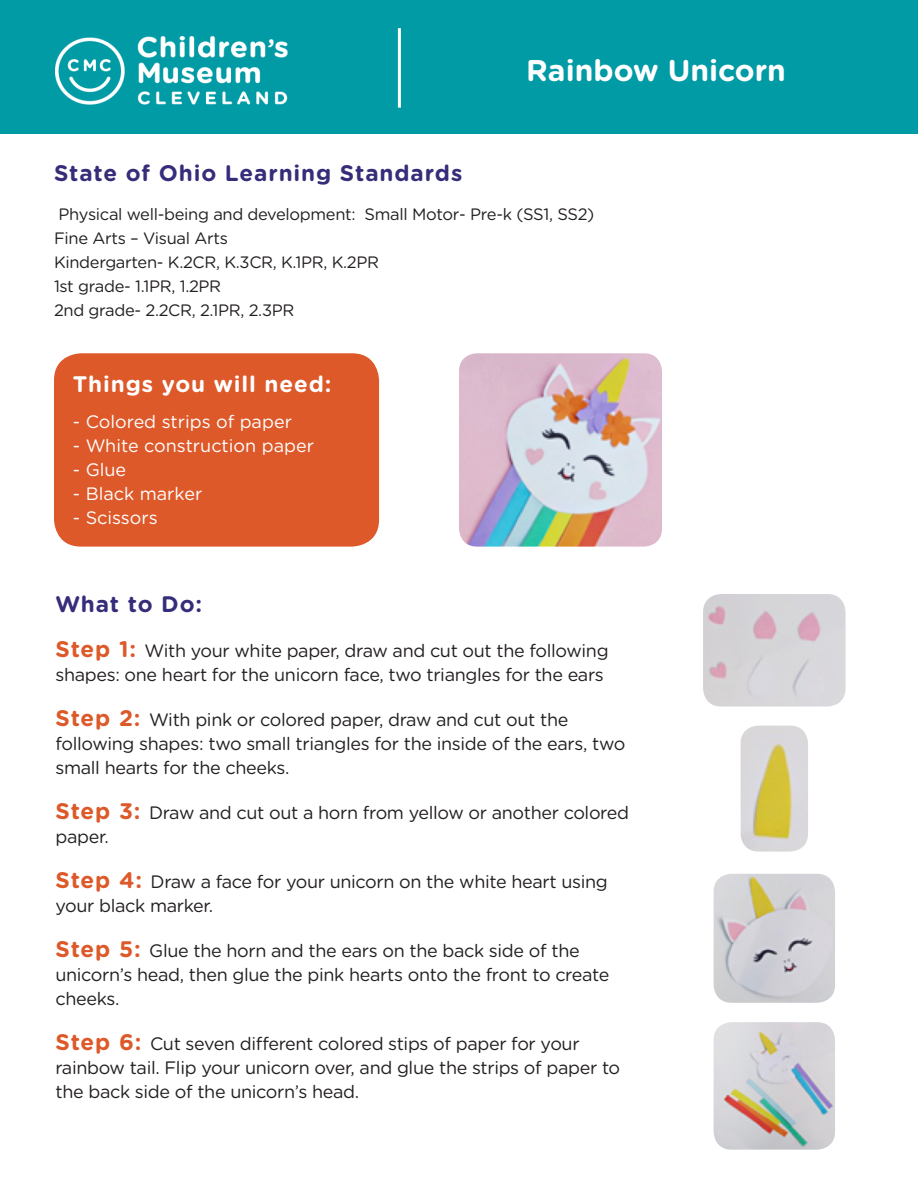
<style>
.page{position:relative;width:918px;height:1188px;background:#fff}
.page>*{position:absolute;margin:0;border:0;box-sizing:border-box;transform-origin:0 0}
.t1{font:700 30px "Gotham Rounded";color:#fff}
.t2{font:700 22.5px "Gotham Rounded";letter-spacing:.04em;color:#362d7a}
.t3{font:700 22.5px "Gotham Rounded";letter-spacing:.04em;color:#fff}
.t4{font:18px/24px "Gotham Rounded";letter-spacing:-.02em;color:#231f20}
.t5{font:18px "Gotham Rounded";color:#fff}
.t6{font:16.5px "Gotham Rounded";letter-spacing:-.02em;color:#231f20}
.s1{font-weight:700;font-size:22.5px;color:#dd592a}
</style>
<div class="page">
<div style="left:0;top:0;width:918px;height:134px;background:#019ba5"></div>
<img style="left:56px;top:36px;width:232px;height:68px">
<hr style="left:398px;top:28px;width:3px;height:80px;background:#fff">
<div style="left:54px;top:353px;width:325px;height:194px;background:#dd592a;border-radius:27px"></div>
<img style="left:459px;top:353px;width:203px;height:194px">
<img style="left:703px;top:594px;width:143px;height:112px">
<img style="left:741px;top:726px;width:67px;height:126px">
<img style="left:714px;top:874px;width:121px;height:129px">
<img style="left:714px;top:1022px;width:121px;height:128px">
<p class="t1" style="left:526px;top:48px;width:261px">Rainbow Unicorn</p>
<p class="t2" style="left:54px;top:156px;width:410px">State of Ohio Learning Standards</p>
<p class="t6" style="left:59px;top:203px;width:537px">Physical well-being and development: Small Motor- Pre-k (SS1, SS2)</p>
<p class="t6" style="left:54px;top:227px;width:175px">Fine Arts – Visual Arts</p>
<p class="t6" style="left:54px;top:251px;width:327px">Kindergarten- K.2CR, K.3CR, K.1PR, K.2PR</p>
<p class="t6" style="left:54px;top:275px;width:169px">1st grade- 1.1PR, 1.2PR</p>
<p class="t6" style="left:54px;top:299px;width:242px">2nd grade- 2.2CR, 2.1PR, 2.3PR</p>
<p class="t3" style="left:73px;top:368px;width:260px">Things you will need:</p>
<p class="t5" style="left:73px;top:409px;width:221px">- Colored strips of paper</p>
<p class="t5" style="left:73px;top:433px;width:243px">- White construction paper</p>
<p class="t5" style="left:73px;top:457px;width:55px">- Glue</p>
<p class="t5" style="left:73px;top:481px;width:131px">- Black marker</p>
<p class="t5" style="left:73px;top:505px;width:86px">- Scissors</p>
<p class="t2" style="left:56px;top:588px;width:148px">What to Do:</p>
<p class="t4" style="left:56px;top:638px;width:555px"><span class="s1">Step 1:</span> With your white paper, draw and cut out the following shapes: one heart for the unicorn face, two triangles for the ears</p>
<p class="t4" style="left:56px;top:707px;width:571px"><span class="s1">Step 2:</span> With pink or colored paper, draw and cut out the following shapes: two small triangles for the inside of the ears, two small hearts for the cheeks.</p>
<p class="t4" style="left:56px;top:800px;width:575px"><span class="s1">Step 3:</span> Draw and cut out a horn from yellow or another colored paper.</p>
<p class="t4" style="left:56px;top:869px;width:554px"><span class="s1">Step 4:</span> Draw a face for your unicorn on the white heart using your black marker.</p>
<p class="t4" style="left:56px;top:938px;width:555px"><span class="s1">Step 5:</span> Glue the horn and the ears on the back side of the unicorn’s head, then glue the pink hearts onto the front to create cheeks.</p>
<p class="t4" style="left:56px;top:1031px;width:566px"><span class="s1">Step 6:</span> Cut seven different colored stips of paper for your rainbow tail. Flip your unicorn over, and glue the strips of paper to the back side of the unicorn’s head.</p>
</div>
